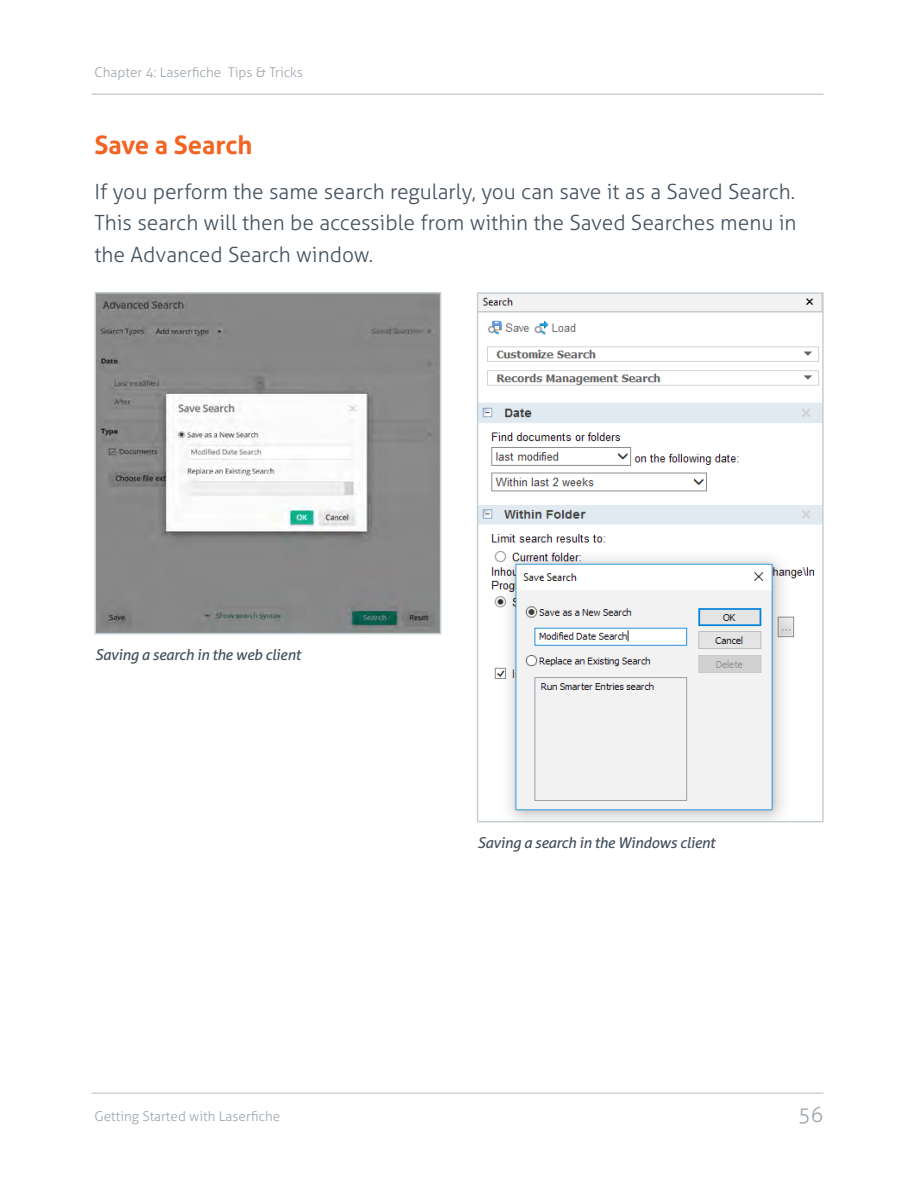
<style>
.page{position:relative;width:918px;height:1188px;background:#fff}
.page>*{position:absolute;margin:0;border:0;box-sizing:border-box;transform-origin:0 0}
.t1{font:700 25.5px "Aller";color:#f26422}
.t2{font:300 21px/31.5px "Aller";color:#44515e;text-align:justify}
.t3{font:300 21px "Aller";color:#9ea7ae}
.t4{font:italic 15px "Aller";letter-spacing:-.02em;color:#44515e}
.t5{font:300 13.5px "Aller";color:#9ea7ae}
</style>
<div class="page">
<hr style="left:92px;top:1093px;width:732px;height:1px;background:#b1bbc2">
<hr style="left:92px;top:94px;width:732px;height:1px;background:#b1bbc2">
<img style="left:97px;top:295px;width:341px;height:336px">
<div style="left:94px;top:292px;width:347px;height:342px;border:2px solid #c5ced3"></div>
<img style="left:480px;top:295px;width:341px;height:524px">
<div style="left:477px;top:292px;width:347px;height:530px;border:2px solid #c5ced3"></div>
<p class="t5" style="left:94px;top:64px;width:210px">Chapter 4: Laserfiche Tips &amp; Tricks</p>
<p class="t1" style="left:94px;top:129px;width:159px">Save a Search</p>
<p class="t2" style="left:94px;top:176px;width:703px">If you perform the same search regularly, you can save it as a Saved Search.<br>This search will then be accessible from within the Saved Searches menu in the Advanced Search window.</p>
<p class="t4" style="left:95px;top:645px;width:207px">Saving a search in the web client</p>
<p class="t4" style="left:478px;top:833px;width:239px">Saving a search in the Windows client</p>
<p class="t5" style="left:94px;top:1109px;width:187px">Getting Started with Laserfiche</p>
<p class="t3" style="left:798px;top:1102px;width:27px">56</p>
</div>
